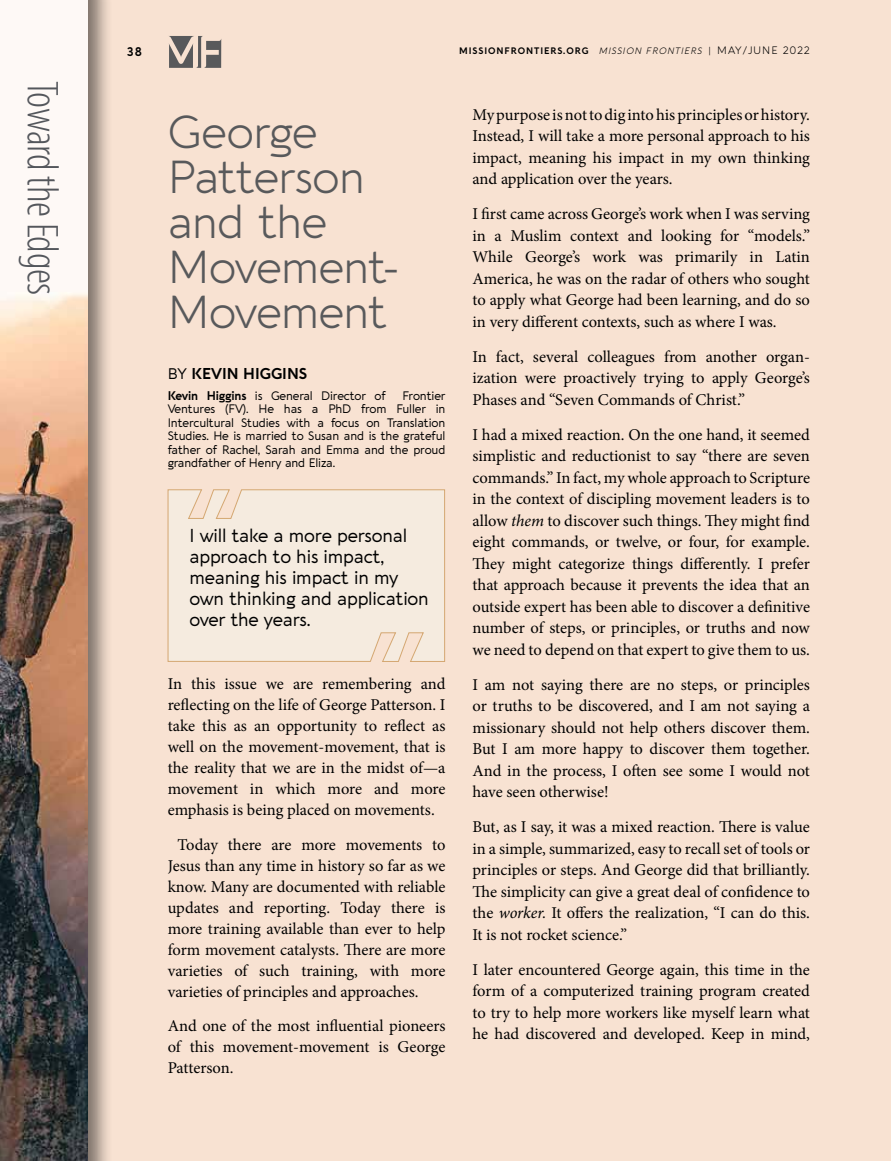
<style>
.page{position:relative;width:891px;height:1161px;background:#fff}
.page>*{position:absolute;margin:0;border:0;box-sizing:border-box;transform-origin:0 0}
.t1{font:300 45px/45px "Aquawax Pro";letter-spacing:-.02em;color:#58595b}
.t2{font:300 condensed 45px "Myriad Pro";letter-spacing:-.01em;color:#54575c}
.t3{font:18.3px/20.9px "Aquawax Pro";letter-spacing:-.01em;color:#000}
.t4{font:16.5px/21.5px "Minion Pro";letter-spacing:-.005em;color:#000;text-align:justify}
.t5{font:700 15px "Aquawax Pro";color:#000}
.t6{font:12px/13.5px "Aquawax Pro";letter-spacing:-.01em;color:#000;text-align:justify}
.t7{font:700 12px "Aquawax Pro";color:#000}
.t8{font:700 9px "Aquawax Pro";letter-spacing:.1em;color:#000}
.s1{font-weight:300;font-style:italic}
.s2{font-weight:300}
.s3{font-weight:300;font-size:10.5px}
.s4{font-weight:400}
.s5{font-weight:700}
.s6{font-style:italic}
</style>
<div class="page">
<div style="left:87px;top:0;width:804px;height:1161px;background:#f8e2d2"></div>
<div style="left:0;top:0;width:113px;height:1161px;background:#000;opacity:.5"></div>
<img style="left:0;top:0;width:88px;height:1161px">
<div style="left:167px;top:489px;width:278px;height:173px;background:#f5ebdf"></div>
<svg style="left:168px;top:36px;width:53px;height:32px"></svg>
<h1 class="t2" style="left:69px;top:81px;width:216px;rotate:90deg">Toward the Edges</h1>
<p class="t7" style="left:127px;top:43px;width:17px">38</p>
<p class="t8" style="left:459px;top:44px;width:352px">MISSIONFRONTIERS.ORG <span class="s1">MISSION FRONTIERS</span> <span class="s2">|</span> <span class="s3">MAY/JUNE 2022</span></p>
<h1 class="t1" style="left:168px;top:107px;width:233px">George<br>Patterson and the<br>Movement-<br>Movement</h1>
<p class="t5" style="left:168px;top:363px;width:141px"><span class="s4">BY</span> KEVIN HIGGINS</p>
<p class="t6" style="left:168px;top:388px;width:219px"><span class="s5">Kevin Higgins</span> is General Director of</p>
<p class="t6" style="left:168px;top:388px;width:279px;text-indent:235px">Frontier Ventures (FV). He has a PhD from Fuller in Intercultural Studies with a focus on Translation Studies. He is married to Susan and is the grateful father of Rachel, Sarah and Emma and the proud grandfather of Henry and Eliza.</p>
<p class="t3" style="left:189px;top:524px;width:241px">I will take a more personal approach to his impact, meaning his impact in my own thinking and application over the years.</p>
<p class="t4" style="left:168px;top:674px;width:279px;line-height:21px">In this issue we are remembering and reflecting on the life of George Patterson. I take this as an opportunity to reflect as well on the movement-movement, that is the reality that we are in the midst of—a movement in which more and more emphasis is being placed on movements.</p>
<p class="t4" style="left:168px;top:834px;width:279px;line-height:21px;text-indent:10px">Today there are more movements to Jesus than any time in history so far as we know. Many are documented with reliable updates and reporting. Today there is more training available than ever to help form movement catalysts. There are more varieties of such training, with more varieties of principles and approaches.</p>
<p class="t4" style="left:168px;top:1016px;width:279px;line-height:21px">And one of the most influential pioneers of this movement-movement is George Patterson.</p>
<p class="t4" style="left:472px;top:104px;width:339px">My purpose is not to dig into his principles or history.<br>Instead, I will take a more personal approach to his impact, meaning his impact in my own thinking and application over the years.</p>
<p class="t4" style="left:472px;top:204px;width:339px">I first came across George’s work when I was serving in a Muslim context and looking for “models.” While George’s work was primarily in Latin America, he was on the radar of others who sought to apply what George had been learning, and do so in very different contexts, such as where I was.</p>
<p class="t4" style="left:472px;top:346px;width:339px">In fact, several colleagues from another organ&shy;ization were proactively trying to apply George’s Phases and “Seven Commands of Christ.”</p>
<p class="t4" style="left:472px;top:424px;width:339px">I had a mixed reaction. On the one hand, it seemed simplistic and reductionist to say “there are seven commands.” In fact, my whole approach to Scripture in the context of discipling movement leaders is to allow <span class="s6">them</span> to discover such things. They might find eight commands, or twelve, or four, for example.<br>They might categorize things differently. I prefer that approach because it prevents the idea that an outside expert has been able to discover a definitive number of steps, or principles, or truths and now we need to depend on that expert to give them to us.</p>
<p class="t4" style="left:472px;top:674px;width:339px">I am not saying there are no steps, or principles or truths to be discovered, and I am not saying a missionary should not help others discover them.<br>But I am more happy to discover them together.<br>And in the process, I often see some I would not have seen otherwise!</p>
<p class="t4" style="left:472px;top:817px;width:339px">But, as I say, it was a mixed reaction. There is value in a simple, summarized, easy to recall set of tools or principles or steps. And George did that brilliantly.<br>The simplicity can give a great deal of confidence to the <span class="s6">worker.</span> It offers the realization, “I can do this.<br>It is not rocket science.”</p>
<p class="t4" style="left:472px;top:959px;width:339px">I later encountered George again, this time in the form of a computerized training program created to try to help more workers like myself learn what he had discovered and developed. Keep in mind,</p>
</div>
